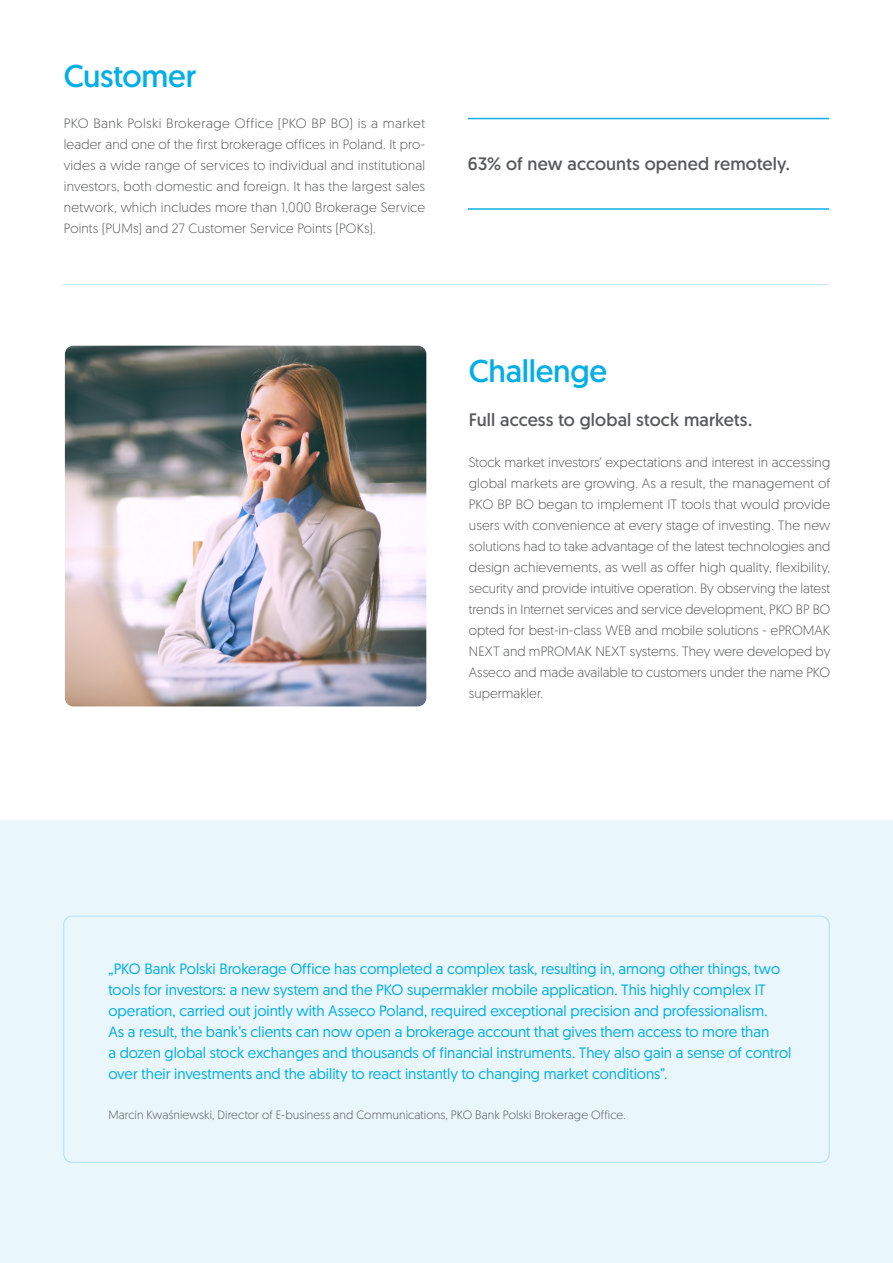
<style>
.page{position:relative;width:893px;height:1263px;background:#fff}
.page>*{position:absolute;margin:0;border:0;box-sizing:border-box;transform-origin:0 0}
.t1{font:31.5px "Geomanist";letter-spacing:-.01em;color:#00aee6}
.t2{font:18px "Geomanist";letter-spacing:.01em;color:#58595b}
.t3{font:15px/21px "Geomanist";color:#00aee6}
.t4{font:300 13.5px/21px "Geomanist";letter-spacing:.005em;color:#58595b;text-align:justify}
.t5{font:300 12px "Geomanist";letter-spacing:.01em;color:#58595b}
</style>
<div class="page">
<img style="left:65px;top:346px;width:361px;height:360px">
<hr style="left:63px;top:284px;width:765px;height:1px;background:#71c9f1">
<hr style="left:468px;top:118px;width:361px;height:1px;background:#10ade4">
<hr style="left:468px;top:208px;width:361px;height:2px;background:#10ade4">
<div style="left:0;top:821px;width:893px;height:442px;background:#e9f6fc"></div>
<div style="left:63px;top:916px;width:767px;height:247px;border:1px solid #71c9f1;border-radius:9px"></div>
<h1 class="t1" style="left:64px;top:56px;width:134px">Customer</h1>
<p class="t4" style="left:64px;top:112px;width:363px">PKO Bank Polski Brokerage Office (PKO BP BO) is a market leader and one of the first brokerage offices in Poland. It pro&shy;vides a wide range of services to individual and institutional investors, both domestic and foreign. It has the largest sales network, which includes more than 1,000 Brokerage Service Points (PUMs) and 27 Customer Service Points (POKs).</p>
<h2 class="t2" style="left:468px;top:152px;width:324px">63% of new accounts opened remotely.</h2>
<h1 class="t1" style="left:469px;top:351px;width:140px">Challenge</h1>
<h2 class="t2" style="left:469px;top:408px;width:285px">Full access to global stock markets.</h2>
<p class="t4" style="left:469px;top:451px;width:363px">Stock market investors’ expectations and interest in accessing global markets are growing. As a result, the management of PKO BP BO began to implement IT tools that would provide users with convenience at every stage of investing. The new solutions had to take advantage of the latest technologies and design achievements, as well as offer high quality, flexibility, security and provide intuitive operation. By observing the latest trends in Internet services and service development, PKO BP BO opted for best-in-class WEB and mobile solutions - ePROMAK NEXT and mPROMAK NEXT systems. They were developed by Asseco and made available to customers under the name PKO supermakler.</p>
<p class="t3" style="left:108px;top:958px;width:685px">„PKO Bank Polski Brokerage Office has completed a complex task, resulting in, among other things, two tools for investors: a new system and the PKO supermakler mobile application. This highly complex IT operation, carried out jointly with Asseco Poland, required exceptional precision and professionalism.<br>As a result, the bank’s clients can now open a brokerage account that gives them access to more than<br>a dozen global stock exchanges and thousands of financial instruments. They also gain a sense of control over their investments and the ability to react instantly to changing market conditions”.</p>
<p class="t5" style="left:108px;top:1107px;width:519px">Marcin Kwaśniewski, Director of E-business and Communications, PKO Bank Polski Brokerage Office.</p>
</div>
